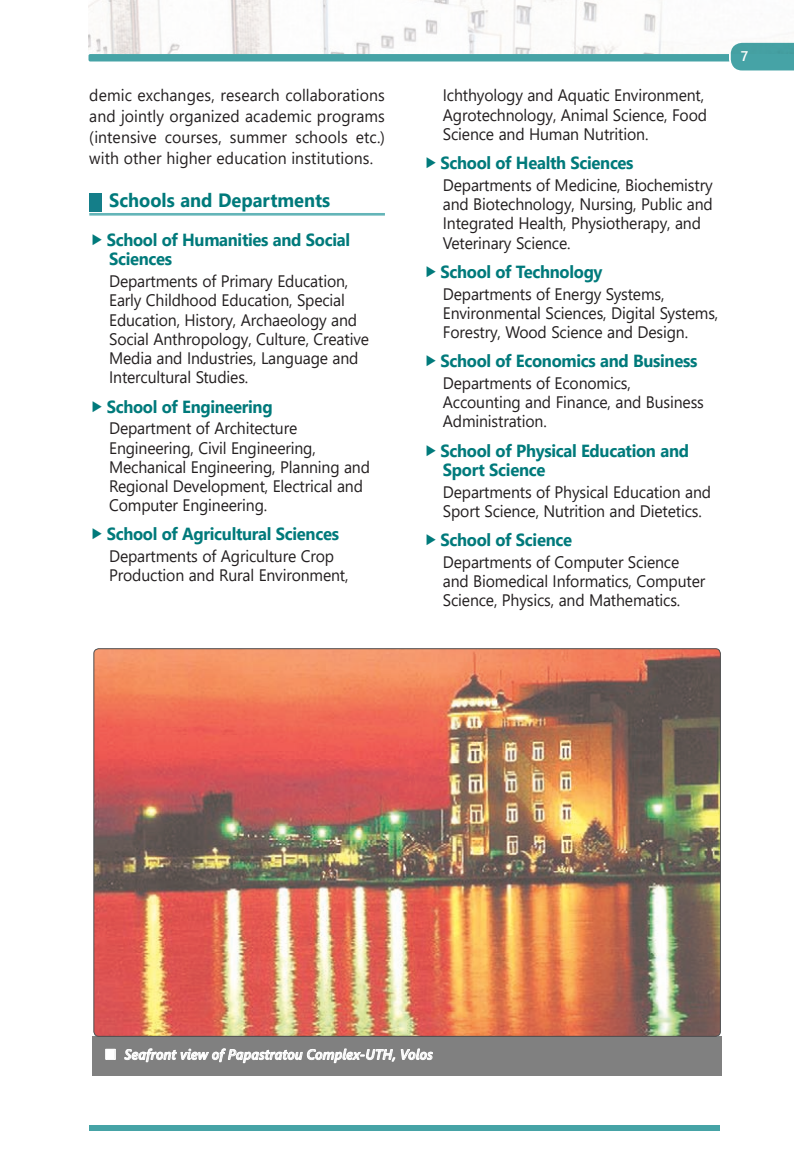
<style>
.page{position:relative;width:794px;height:1166px;background:#fff}
.page>*{position:absolute;margin:0;border:0;box-sizing:border-box;transform-origin:0 0}
.t1{font:700 19.25px "Segoe UI";color:#007a7b;scale:.95 1}
.t2{font:700 17.5px/19.2px "Segoe UI";letter-spacing:-.02em;color:#007a7b;scale:.95 1}
.t3{font:16.62px/19.2px "Segoe UI";letter-spacing:-.01em;color:#231f20;scale:.95 1}
.t4{font:italic 600 14px "Segoe UI";letter-spacing:.01em;color:#fff;scale:.95 1}
.t5{font:600 14px "Segoe UI";color:#fff}
</style>
<div class="page">
<div style="left:88px;top:54px;width:645px;height:7px;background:#46a3a6;border-radius:2px"></div>
<svg style="left:729px;top:54px;width:65px;height:17px"></svg>
<img style="left:88px;top:0;width:706px;height:54px">
<div style="left:89px;top:1126px;width:630px;height:5px;background:#46a3a6"></div>
<div style="left:89px;top:193px;width:13px;height:18px;background:#147e89"></div>
<hr style="left:89px;top:213px;width:296px;height:3px;background:#64b5b8">
<div style="left:92px;top:1037px;width:629px;height:39px;background:#808080"></div>
<div style="left:106px;top:1049px;width:10px;height:10px;border:1px solid #fff"></div>
<svg style="left:124px;top:1048px;width:271px;height:16px"></svg>
<svg style="left:401px;top:1048px;width:32px;height:12px"></svg>
<img style="left:94px;top:649px;width:626px;height:387px">
<svg style="left:106px;top:1049px;width:9px;height:10px"></svg>
<p class="t3" style="left:89px;top:84px;width:313px;line-height:21px;text-align:justify">demic exchanges, research collaborations and jointly organized academic programs (intensive courses, summer schools etc.) with other higher education institutions.</p>
<p class="t1" style="left:109px;top:182px;width:234px">Schools and Departments</p>
<p class="t2" style="left:107px;top:229px;width:258px">School of Humanities and Social<br>Sciences</p>
<p class="t3" style="left:109px;top:270px;width:275px">Departments of Primary Education, Early Childhood Education, Special Education, History, Archaeology and Social Anthropology, Culture, Creative Media and Industries, Language and Intercultural Studies.</p>
<p class="t2" style="left:107px;top:395px;width:176px">School of Engineering</p>
<p class="t3" style="left:109px;top:417px;width:276px">Department of Architecture<br>Engineering, Civil Engineering,<br>Mechanical Engineering, Planning and<br>Regional Development, Electrical and<br>Computer Engineering.</p>
<p class="t2" style="left:107px;top:523px;width:246px">School of Agricultural Sciences</p>
<p class="t3" style="left:109px;top:545px;width:253px">Departments of Agriculture Crop<br>Production and Rural Environment,</p>
<p class="t3" style="left:443px;top:84px;width:279px">Ichthyology and Aquatic Environment,<br>Agrotechnology, Animal Science, Food<br>Science and Human Nutrition.</p>
<p class="t2" style="left:440px;top:152px;width:205px">School of Health Sciences</p>
<p class="t3" style="left:443px;top:174px;width:286px">Departments of Medicine, Biochemistry and Biotechnology, Nursing, Public and Integrated Health, Physiotherapy, and Veterinary Science.</p>
<p class="t2" style="left:440px;top:261px;width:172px">School of Technology</p>
<p class="t3" style="left:443px;top:282px;width:291px">Departments of Energy Systems,<br>Environmental Sciences, Digital Systems,<br>Forestry, Wood Science and Design.</p>
<p class="t2" style="left:440px;top:350px;width:272px">School of Economics and Business</p>
<p class="t3" style="left:443px;top:372px;width:276px">Departments of Economics,<br>Accounting and Finance, and Business<br>Administration.</p>
<p class="t2" style="left:440px;top:439px;width:263px">School οf Physical Education and<br>Sport Science</p>
<p class="t3" style="left:443px;top:481px;width:284px">Departments of Physical Education and<br>Sport Science, Nutrition and Dietetics.</p>
<p class="t2" style="left:440px;top:529px;width:140px">School of Science</p>
<p class="t3" style="left:443px;top:551px;width:278px">Departments of Computer Science and Biomedical Informatics, Computer<br>Science, Physics, and Mathematics.</p>
<p class="t5" style="left:741px;top:43px;width:9px">7</p>
<p class="t4" style="left:124px;top:1041px;width:326px">Seafront view of Papastratou Complex-UTH, Volos</p>
</div>
